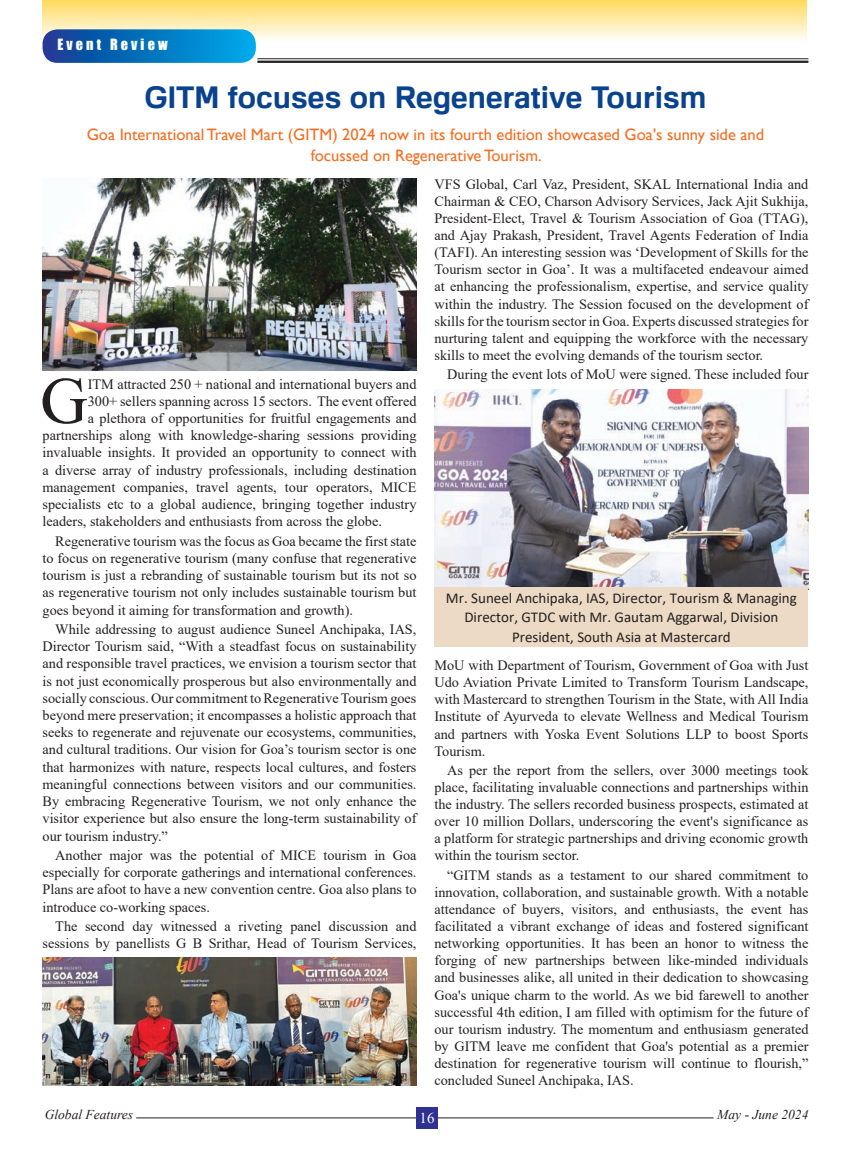
<style>
.page{position:relative;width:851px;height:1149px;background:#fff}
.page>*{position:absolute;margin:0;border:0;box-sizing:border-box;transform-origin:0 0}
.t1{font:65.85px "Times New Roman";color:#231f20}
.t2{font:700 30px "Familiar Pro";color:#09428e}
.t3{font:16.5px/21px "Gill Sans";color:#f36e21;text-align:center}
.t4{font:15px/19.5px "Calibri";color:#231f20;text-align:center}
.t5{font:15px "Times New Roman";color:#fff}
.t6{font:14.25px/17.1px "Times New Roman";color:#231f20;text-align:justify}
.t7{font:14.25px "Impact";letter-spacing:.22em;color:#fff}
.t8{font:italic 13.5px "Times New Roman";color:#231f20}
</style>
<div class="page">
<hr style="left:136px;top:1117px;width:577px;height:1px;background:#231f20">
<div style="left:416px;top:1106px;width:21px;height:22px;background:#2e3092"></div>
<div style="left:43px;top:0;width:763px;height:41px;background:linear-gradient(to bottom,#ffda5e,#fefdf8)"></div>
<svg style="left:43px;top:29px;width:213px;height:34px;background:#0875be"></svg>
<hr style="left:257px;top:61px;width:551px;height:2px;background:#231f20">
<hr style="left:257px;top:58px;width:551px;height:1px;background:#231f20">
<img style="left:434px;top:389px;width:374px;height:198px">
<img style="left:43px;top:179px;width:373px;height:191px">
<img style="left:43px;top:957px;width:373px;height:127px">
<div style="left:434px;top:587px;width:374px;height:59px;background:#ecdac5"></div>
<p class="t7" style="left:57px;top:33px;width:112px">Event Review</p>
<h2 class="t2" style="left:144px;top:79px;width:563px">GITM focuses on Regenerative Tourism</h2>
<p class="t3" style="left:87px;top:125px;width:679px">Goa International Travel Mart (GITM) 2024 now in its fourth edition showcased Goa's sunny side and focussed on Regenerative Tourism.</p>
<h1 class="t1" style="left:40px;top:354px;width:49px">G</h1>
<p class="t6" style="left:88px;top:375px;width:330px">ITM attracted 250 + national and international buyers and</p>
<p class="t6" style="left:88px;top:392px;width:330px">300+ sellers spanning across 15 sectors. The event offered</p>
<p class="t6" style="left:88px;top:409px;width:330px">a plethora of opportunities for fruitful engagements and</p>
<p class="t6" style="left:43px;top:426px;width:375px">partnerships along with knowledge-sharing sessions providing</p>
<p class="t6" style="left:43px;top:443px;width:375px">invaluable insights. It provided an opportunity to connect with</p>
<p class="t6" style="left:43px;top:460px;width:375px">a diverse array of industry professionals, including destination</p>
<p class="t6" style="left:43px;top:478px;width:375px">management companies, travel agents, tour operators, MICE</p>
<p class="t6" style="left:43px;top:495px;width:375px">specialists etc to a global audience, bringing together industry</p>
<p class="t6" style="left:43px;top:512px;width:341px">leaders, stakeholders and enthusiasts from across the globe.</p>
<p class="t6" style="left:43px;top:531px;width:375px;text-indent:13px">Regenerative tourism was the focus as Goa became the first state to focus on regenerative tourism (many confuse that regenerative tourism is just a rebranding of sustainable tourism but its not so as regenerative tourism not only includes sustainable tourism but goes beyond it aiming for transformation and growth).</p>
<p class="t6" style="left:43px;top:619px;width:375px;text-indent:13px">While addressing to august audience Suneel Anchipaka, IAS, Director Tourism said, “With a steadfast focus on sustainability and responsible travel practices, we envision a tourism sector that is not just economically prosperous but also environmentally and socially conscious. Our commitment to Regenerative Tourism goes beyond mere preservation; it encompasses a holistic approach that seeks to regenerate and rejuvenate our ecosystems, communities, and cultural traditions. Our vision for Goa’s tourism sector is one that harmonizes with nature, respects local cultures, and fosters meaningful connections between visitors and our communities.<br>By embracing Regenerative Tourism, we not only enhance the visitor experience but also ensure the long-term sustainability of our tourism industry.”</p>
<p class="t6" style="left:43px;top:845px;width:375px;text-indent:13px">Another major was the potential of MICE tourism in Goa especially for corporate gatherings and international conferences.<br>Plans are afoot to have a new convention centre. Goa also plans to introduce co-working spaces.</p>
<p class="t6" style="left:43px;top:916px;width:375px;text-align:right">The second day witnessed a riveting panel discussion and sessions by panellists G B Srithar, Head of Tourism Services,</p>
<p class="t6" style="left:434px;top:175px;width:375px">VFS Global, Carl Vaz, President, SKAL International India and Chairman &amp; CEO, Charson Advisory Services, Jack Ajit Sukhija, President-Elect, Travel &amp; Tourism Association of Goa (TTAG), and Ajay Prakash, President, Travel Agents Federation of India (TAFI). An interesting session was ‘Development of Skills for the Tourism sector in Goa’. It was a multifaceted endeavour aimed at enhancing the professionalism, expertise, and service quality within the industry. The Session focused on the development of skills for the tourism sector in Goa. Experts discussed strategies for nurturing talent and equipping the workforce with the necessary skills to meet the evolving demands of the tourism sector.</p>
<p class="t6" style="left:447px;top:365px;width:362px">During the event lots of MoU were signed. These included four</p>
<p class="t4" style="left:446px;top:587px;width:352px">Mr. Suneel Anchipaka, IAS, Director, Tourism &amp; Managing<br>Director, GTDC with Mr. Gautam Aggarwal, Division<br>President, South Asia at Mastercard</p>
<p class="t6" style="left:434px;top:656px;width:375px">MoU with Department of Tourism, Government of Goa with Just Udo Aviation Private Limited to Transform Tourism Landscape, with Mastercard to strengthen Tourism in the State, with All India Institute of Ayurveda to elevate Wellness and Medical Tourism and partners with Yoska Event Solutions LLP to boost Sports Tourism.</p>
<p class="t6" style="left:434px;top:760px;width:375px;text-indent:13px">As per the report from the sellers, over 3000 meetings took place, facilitating invaluable connections and partnerships within the industry. The sellers recorded business prospects, estimated at over 10 million Dollars, underscoring the event's significance as a platform for strategic partnerships and driving economic growth within the tourism sector.</p>
<p class="t6" style="left:434px;top:865px;width:375px;text-indent:13px">“GITM stands as a testament to our shared commitment to innovation, collaboration, and sustainable growth. With a notable attendance of buyers, visitors, and enthusiasts, the event has facilitated a vibrant exchange of ideas and fostered significant networking opportunities. It has been an honor to witness the forging of new partnerships between like-minded individuals and businesses alike, all united in their dedication to showcasing Goa's unique charm to the world. As we bid farewell to another successful 4th edition, I am filled with optimism for the future of our tourism industry. The momentum and enthusiasm generated by GITM leave me confident that Goa's potential as a premier destination for regenerative tourism will continue to flourish,” concluded Suneel Anchipaka, IAS.</p>
<p class="t8" style="left:45px;top:1104px;width:90px">Global Features</p>
<p class="t8" style="left:717px;top:1104px;width:93px">May - June 2024</p>
<p class="t5" style="left:419px;top:1107px;width:16px">16</p>
</div>
